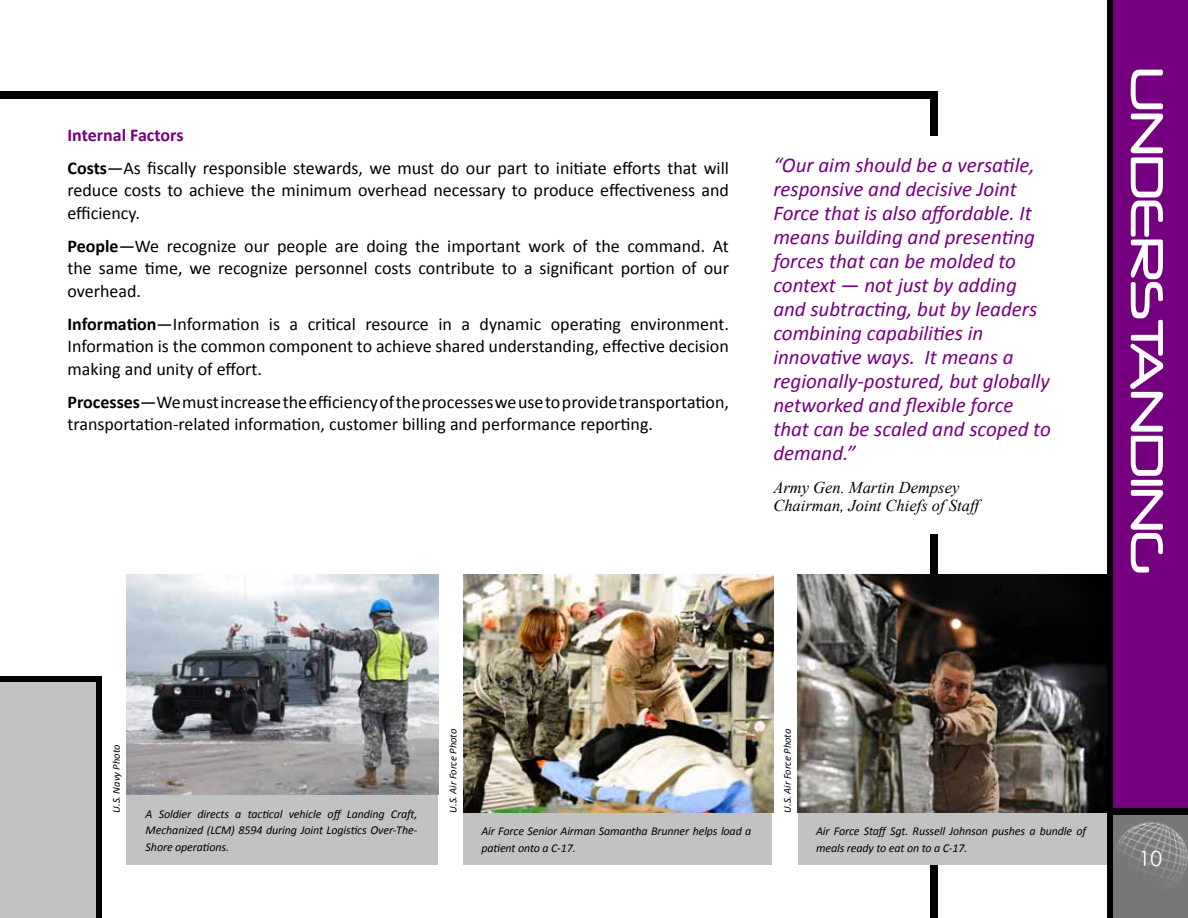
<style>
.page{position:relative;width:1188px;height:918px;background:#fff}
.page>*{position:absolute;margin:0;border:0;box-sizing:border-box;transform-origin:0 0}
.t1{font:54px "Neuropol";color:#fff}
.t2{font:italic 21px/24px "Calibri";color:#75007f}
.t3{font:21px "Century Gothic";color:#fff}
.t4{font:18px/22.5px "Calibri";color:#000}
.t5{font:italic 16.5px/18px "Times New Roman";color:#000}
.t6{font:italic 12px/16.5px "Calibri";letter-spacing:-.01em;color:#000}
.t7{font:italic 10.5px "Calibri";color:#000}
.s1{font-weight:700;color:#75007f}
.s2{font-weight:700}
</style>
<div class="page">
<div style="left:1113px;top:0;width:75px;height:814px;background:#75007f"></div>
<div style="left:1113px;top:814px;width:75px;height:104px;background:#787776"></div>
<div style="left:1107px;top:808px;width:81px;height:6px;background:#000"></div>
<img style="left:1113px;top:814px;width:75px;height:69px">
<div style="left:930px;top:92px;width:7px;height:44px;background:#000"></div>
<div style="left:0;top:92px;width:937px;height:7px;background:#000"></div>
<div style="left:96px;top:676px;width:6px;height:242px;background:#000"></div>
<div style="left:0;top:677px;width:102px;height:6px;background:#000"></div>
<div style="left:0;top:683px;width:96px;height:235px;background:#c0c2c4"></div>
<div style="left:930px;top:535px;width:7px;height:383px;background:#000"></div>
<div style="left:798px;top:813px;width:309px;height:52px;background:#c0c2c4"></div>
<div style="left:464px;top:813px;width:308px;height:52px;background:#c0c2c4"></div>
<div style="left:126px;top:794px;width:312px;height:71px;background:#c0c2c4"></div>
<img style="left:463px;top:574px;width:310px;height:239px">
<img style="left:126px;top:574px;width:312px;height:220px">
<img style="left:797px;top:574px;width:310px;height:239px">
<div style="left:1107px;top:0;width:6px;height:918px;background:#000"></div>
<p class="t4" style="left:68px;top:118px;width:663px;line-height:33px"><span class="s1">Internal Factors<br></span><span class="s2">Costs</span>—As fiscally responsible stewards, we must do our part to initiate efforts that will</p>
<p class="t4" style="left:68px;top:179px;width:663px">reduce costs to achieve the minimum overhead necessary to produce effectiveness and efficiency.</p>
<p class="t4" style="left:68px;top:234px;width:663px;text-align:justify"><span class="s2">People</span>—We recognize our people are doing the important work of the command. At the same time, we recognize personnel costs contribute to a significant portion of our overhead.</p>
<p class="t4" style="left:68px;top:312px;width:663px;text-align:justify"><span class="s2">Information</span>—Information is a critical resource in a dynamic operating environment.<br>Information is the common component to achieve shared understanding, effective decision making and unity of effort.</p>
<p class="t4" style="left:68px;top:390px;width:663px"><span class="s2">Processes</span>—We must increase the efficiency of the processes we use to provide transportation, transportation-related information, customer billing and performance reporting.</p>
<p class="t2" style="left:773px;top:152px;width:279px">“Our aim should be a versatile, responsive and decisive Joint<br>Force that is also affordable. It means building and presenting forces that can be molded to context — not just by adding and subtracting, but by leaders combining capabilities in innovative ways. It means a regionally-postured, but globally networked and flexible force that can be scaled and scoped to demand.”</p>
<p class="t5" style="left:773px;top:478px;width:207px">Army Gen. Martin Dempsey<br>Chairman, Joint Chiefs of Staff</p>
<h1 class="t1" style="left:1176px;top:68px;width:508px;rotate:90deg">UNDERSTANDING</h1>
<p class="t7" style="left:109px;top:813px;width:69px;rotate:-90deg">U.S. Navy Photo</p>
<p class="t6" style="left:146px;top:805px;width:273px;text-align:justify">A Soldier directs a tactical vehicle off Landing Craft, Mechanized (LCM) 8594 during Joint Logistics Over-The-Shore operations.</p>
<p class="t7" style="left:446px;top:813px;width:85px;rotate:-90deg">U.S. Air Force Photo</p>
<p class="t6" style="left:481px;top:822px;width:271px">Air Force Senior Airman Samantha Brunner helps load a patient onto a C-17.</p>
<p class="t7" style="left:780px;top:813px;width:85px;rotate:-90deg">U.S. Air Force Photo</p>
<p class="t6" style="left:816px;top:822px;width:272px">Air Force Staff Sgt. Russell Johnson pushes a bundle of meals ready to eat on to a C-17.</p>
<p class="t3" style="left:1139px;top:844px;width:25px">10</p>
</div>
